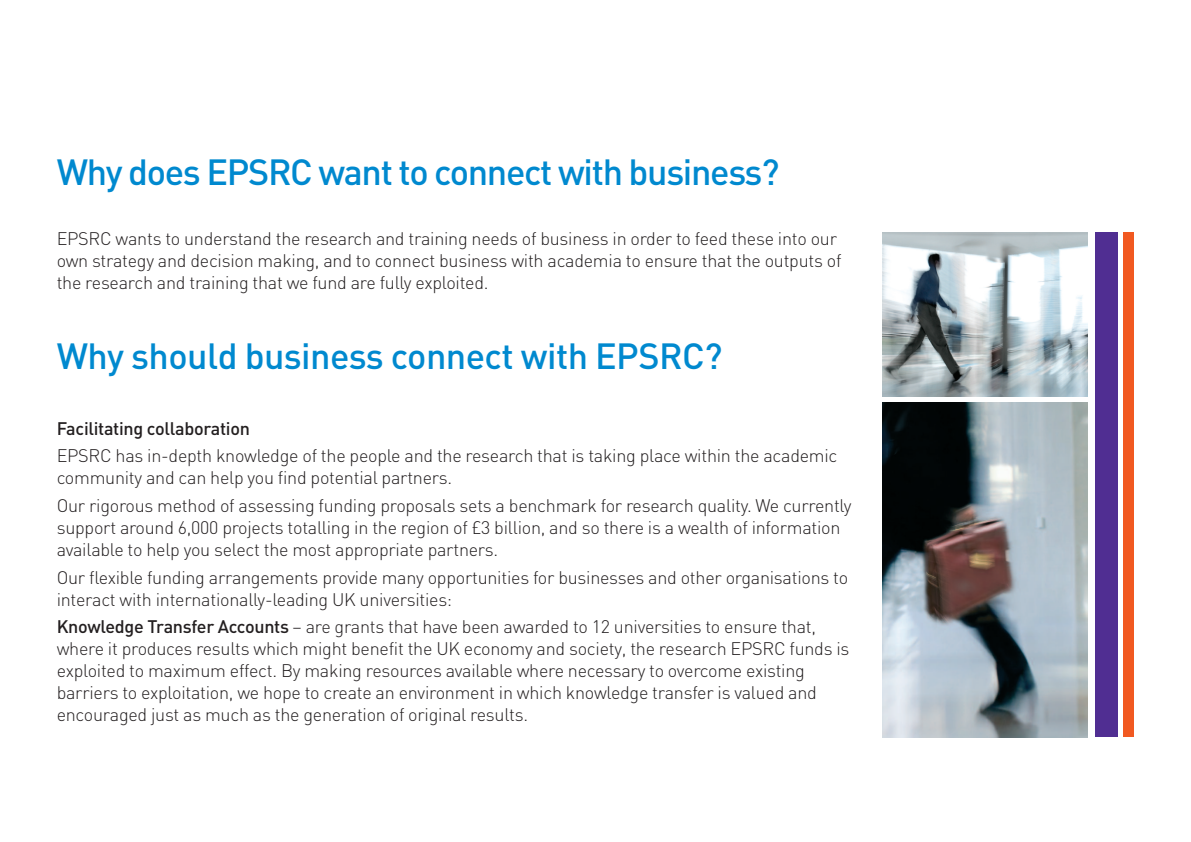
<style>
.page{position:relative;width:1191px;height:842px;background:#fff}
.page>*{position:absolute;margin:0;border:0;box-sizing:border-box;transform-origin:0 0}
.t1{font:500 36px "DIN";letter-spacing:-.035em;color:#0089cf}
.t2{font:500 36px "DIN";letter-spacing:-.015em;color:#0089cf}
.t3{font:300 18px/22px "DIN";letter-spacing:-.015em;color:#231f20}
.t4{font:500 18px "DIN";letter-spacing:-.015em;color:#231f20}
.s1{font-weight:500}
</style>
<div class="page">
<img style="left:882px;top:232px;width:205px;height:164px">
<img style="left:882px;top:403px;width:205px;height:334px">
<div style="left:1095px;top:232px;width:22px;height:505px;background:#502e92"></div>
<div style="left:1123px;top:232px;width:11px;height:505px;background:#f15921"></div>
<h1 class="t1" style="left:57px;top:152px;width:724px">Why does EPSRC want to connect with business?</h1>
<p class="t3" style="left:57px;top:230px;width:786px">EPSRC wants to understand the research and training needs of business in order to feed these into our own strategy and decision making, and to connect business with academia to ensure that the outputs of the research and training that we fund are fully exploited.</p>
<h1 class="t2" style="left:57px;top:335px;width:667px">Why should business connect with EPSRC?</h1>
<p class="t4" style="left:57px;top:418px;width:195px">Facilitating collaboration</p>
<p class="t3" style="left:57px;top:447px;width:782px">EPSRC has in-depth knowledge of the people and the research that is taking place within the academic community and can help you find potential partners.</p>
<p class="t3" style="left:57px;top:497px;width:796px">Our rigorous method of assessing funding proposals sets a benchmark for research quality. We currently support around 6,000 projects totalling in the region of £3 billion, and so there is a wealth of information available to help you select the most appropriate partners.</p>
<p class="t3" style="left:57px;top:568px;width:793px">Our flexible funding arrangements provide many opportunities for businesses and other organisations to interact with internationally-leading UK universities:</p>
<p class="t3" style="left:57px;top:618px;width:794px"><span class="s1">Knowledge Transfer Accounts</span> – are grants that have been awarded to 12 universities to ensure that, where it produces results which might benefit the UK economy and society, the research EPSRC funds is exploited to maximum effect. By making resources available where necessary to overcome existing barriers to exploitation, we hope to create an environment in which knowledge transfer is valued and encouraged just as much as the generation of original results.</p>
</div>
